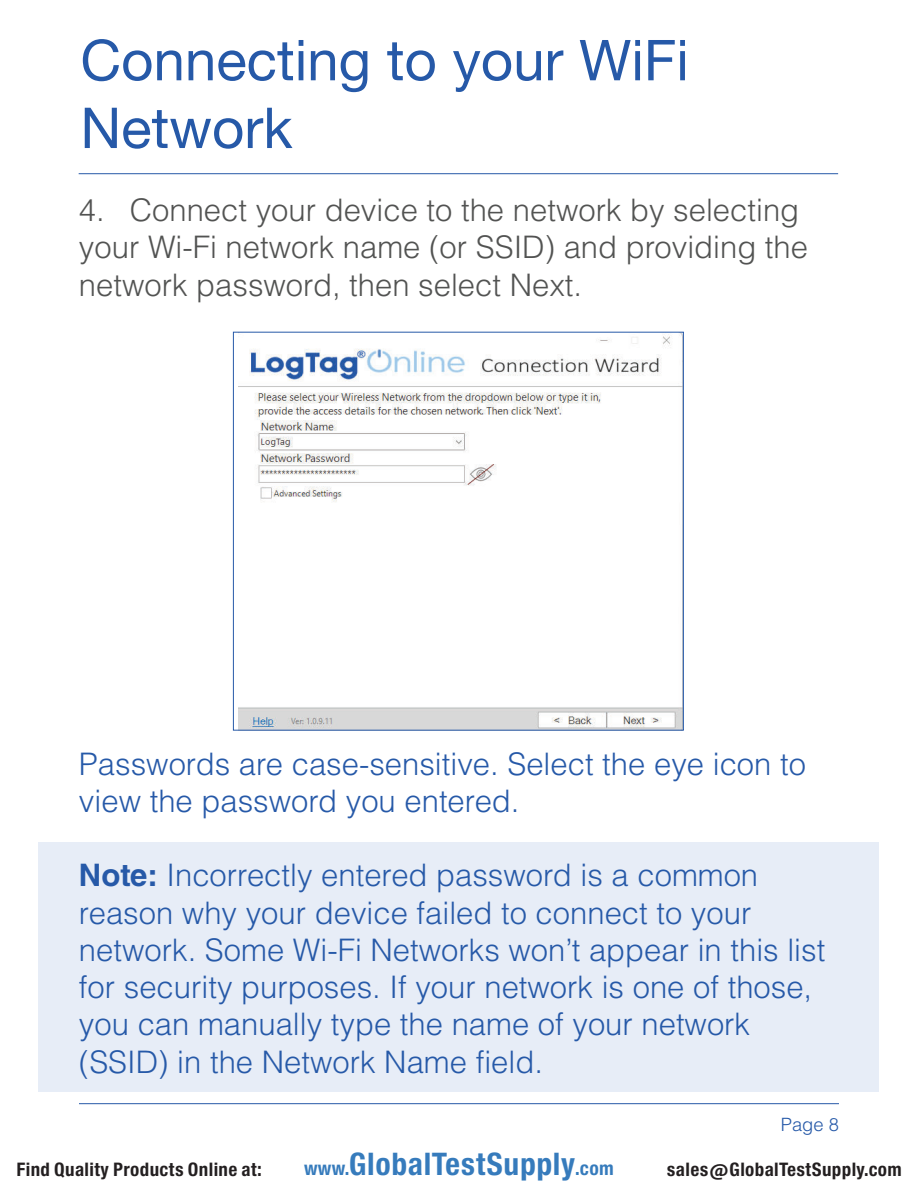
<style>
.page{position:relative;width:918px;height:1188px;background:#fff}
.page>*{position:absolute;margin:0;border:0;box-sizing:border-box;transform-origin:0 0}
.t1{font:56.4px/67.8px "Helvetica Neue LT";color:#2659a8}
.t2{font:300 31.05px/37.2px "Helvetica LT Std";color:#2659a8}
.t3{font:300 31.05px/37.2px "Helvetica LT Std";color:#525352}
.t4{font:29.7px "Europa Gro Nr 2 SBOP Bol Con";letter-spacing:.02em;color:#367bbc}
.t5{font:300 18.3px "Helvetica LT Std";color:#2659a8}
.t6{font:17.85px "Europa Gro Nr 2 SBOP Bol Con";letter-spacing:.02em;color:#231f20}
.s1{font-weight:700}
.s2{font-size:18.3px}
</style>
<div class="page">
<hr style="left:79px;top:1103px;width:760px;height:1px;background:#2659a8">
<hr style="left:79px;top:173px;width:759px;height:1px;background:#2659a8">
<img style="left:239px;top:334px;width:443px;height:394px">
<div style="left:39px;top:842px;width:840px;height:250px;background:#e7edf7"></div>
<h1 class="t1" style="left:80px;top:32px;width:610px">Connecting to your WiFi<br>Network</h1>
<p class="t3" style="left:79px;top:194px;width:731px">4. Connect your device to the network by selecting your Wi-Fi network name (or SSID) and providing the network password, then select Next.</p>
<p class="t2" style="left:79px;top:748px;width:728px">Passwords are case-sensitive. Select the eye icon to view the password you entered.</p>
<p class="t2" style="left:79px;top:860px;width:748px"><span class="s1">Note:</span> Incorrectly entered password is a common reason why your device failed to connect to your network. Some Wi-Fi Networks won’t appear in this list for security purposes. If your network is one of those, you can manually type the name of your network (SSID) in the Network Name field.</p>
<p class="t5" style="left:781px;top:1118px;width:60px">Page 8</p>
<p class="t6" style="left:16px;top:1159px;width:247px">Find Quality Products Online at:</p>
<p class="t4" style="left:304px;top:1147px;width:311px"><span class="s2">www.</span>GlobalTestSupply<span class="s2">.com</span></p>
<p class="t6" style="left:667px;top:1159px;width:236px">sales@GlobalTestSupply.com</p>
</div>
